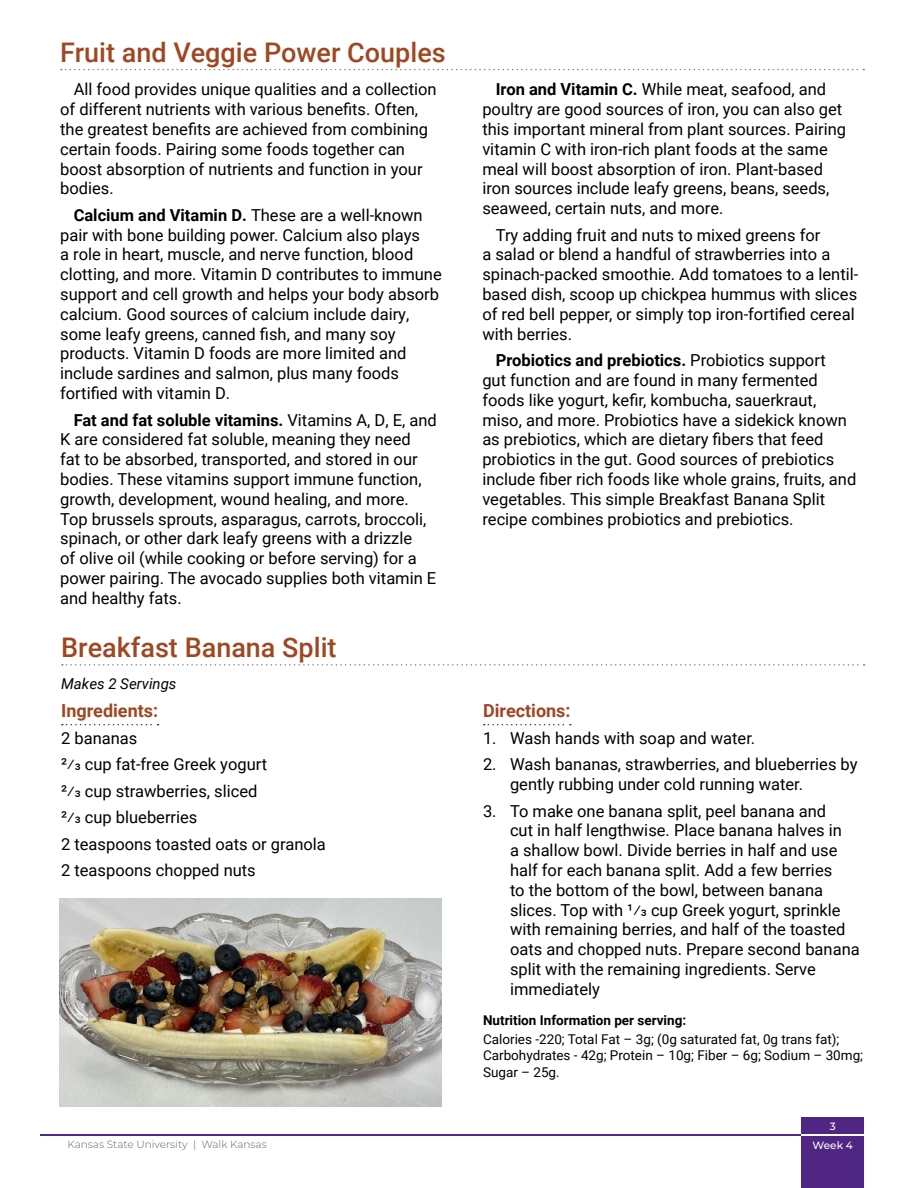
<style>
.page{position:relative;width:918px;height:1188px;background:#fff}
.page>*{position:absolute;margin:0;border:0;box-sizing:border-box;transform-origin:0 0}
.Headings{font:500 27px "Roboto";color:#9f4723}
.Subhead{font:700 18px "Roboto";color:#9f4723}
.Headings-2{font:16.5px/19.8px "Roboto";color:#000}
.Body{font:16.5px/19.8px "Roboto";color:#000}
.Recipe_Text{font:16.5px "Roboto";color:#000}
.Recipe_Text-2{font:italic 15px "Roboto";color:#000}
.Recipe_Text-3{font:13.5px/16.2px "Roboto";color:#000}
.Recipe_Text-4{font:700 13.5px "Roboto";color:#000}
.t1{font:300 10.5px "Montserrat";color:#636466}
.t2{font:500 10.5px/19.4px "Montserrat";color:#fff;text-align:center}
.s1{font-weight:700}
</style>
<div class="page">
<hr style="left:40px;top:1134px;width:762px;height:1px;background:#4f2683">
<div style="left:802px;top:1117px;width:62px;height:71px;background:#4f2683"></div>
<hr style="left:802px;top:1134px;width:62px;height:1px;background:#fff">
<svg style="left:61px;top:69px;width:803px;height:1px"></svg>
<svg style="left:62px;top:664px;width:803px;height:2px"></svg>
<svg style="left:62px;top:724px;width:96px;height:1px"></svg>
<svg style="left:484px;top:724px;width:87px;height:1px"></svg>
<img style="left:60px;top:899px;width:382px;height:208px">
<h1 class="Headings" style="left:60px;top:34px;width:387px">Fruit and Veggie Power Couples</h1>
<h1 class="Headings-2" style="left:60px;top:79px;width:378px;text-indent:14px">All food provides unique qualities and a collection of different nutrients with various benefits. Often, the greatest benefits are achieved from combining certain foods. Pairing some foods together can boost absorption of nutrients and function in your bodies.</h1>
<h1 class="Headings-2" style="left:60px;top:205px;width:383px;text-indent:14px"><span class="s1">Calcium and Vitamin D.</span> These are a well-known pair with bone building power. Calcium also plays<br>a role in heart, muscle, and nerve function, blood clotting, and more. Vitamin D contributes to immune support and cell growth and helps your body absorb calcium. Good sources of calcium include dairy, some leafy greens, canned fish, and many soy products. Vitamin D foods are more limited and include sardines and salmon, plus many foods fortified with vitamin D.</h1>
<h1 class="Headings-2" style="left:60px;top:409px;width:378px;text-indent:13px"><span class="s1">Fat and fat soluble vitamins.</span> Vitamins A, D, E, and K are considered fat soluble, meaning they need<br>fat to be absorbed, transported, and stored in our bodies. These vitamins support immune function, growth, development, wound healing, and more.<br>Top brussels sprouts, asparagus, carrots, broccoli, spinach, or other dark leafy greens with a drizzle<br>of olive oil (while cooking or before serving) for a power pairing. The avocado supplies both vitamin E and healthy fats.</h1>
<h1 class="Headings" style="left:61px;top:629px;width:277px">Breakfast Banana Split</h1>
<p class="Recipe_Text-2" style="left:61px;top:673px;width:117px">Makes 2 Servings</p>
<h2 class="Subhead" style="left:61px;top:698px;width:99px">Ingredients:</h2>
<p class="Recipe_Text" style="left:61px;top:726px;width:78px">2 bananas</p>
<p class="Recipe_Text" style="left:61px;top:753px;width:207px">2/3 cup fat-free Greek yogurt</p>
<p class="Recipe_Text" style="left:61px;top:779px;width:198px">2/3 cup strawberries, sliced</p>
<p class="Recipe_Text" style="left:61px;top:806px;width:138px">2/3 cup blueberries</p>
<p class="Recipe_Text" style="left:61px;top:833px;width:266px">2 teaspoons toasted oats or granola</p>
<p class="Recipe_Text" style="left:61px;top:859px;width:196px">2 teaspoons chopped nuts</p>
<p class="t1" style="left:68px;top:1138px;width:201px">Kansas State University | Walk Kansas</p>
<p class="Body" style="left:482px;top:79px;width:365px;text-indent:13px"><span class="s1">Iron and Vitamin C.</span> While meat, seafood, and poultry are good sources of iron, you can also get this important mineral from plant sources. Pairing vitamin C with iron-rich plant foods at the same meal will boost absorption of iron. Plant-based iron sources include leafy greens, beans, seeds, seaweed, certain nuts, and more.</p>
<p class="Body" style="left:482px;top:224px;width:378px;text-indent:13px">Try adding fruit and nuts to mixed greens for<br>a salad or blend a handful of strawberries into a spinach-packed smoothie. Add tomatoes to a lentil&shy;based dish, scoop up chickpea hummus with slices of red bell pepper, or simply top iron-fortified cereal with berries.</p>
<p class="Body" style="left:482px;top:350px;width:376px;text-indent:13px"><span class="s1">Probiotics and prebiotics.</span> Probiotics support<br>gut function and are found in many fermented foods like yogurt, kefir, kombucha, sauerkraut, miso, and more. Probiotics have a sidekick known as prebiotics, which are dietary fibers that feed probiotics in the gut. Good sources of prebiotics include fiber rich foods like whole grains, fruits, and vegetables. This simple Breakfast Banana Split recipe combines probiotics and prebiotics.</p>
<h2 class="Subhead" style="left:483px;top:698px;width:89px">Directions:</h2>
<p class="Headings-2" style="left:483px;top:727px;width:274px">1. Wash hands with soap and water.</p>
<p class="Headings-2" style="left:510px;top:754px;width:349px;text-indent:-27px">2. Wash bananas, strawberries, and blueberries by gently rubbing under cold running water.</p>
<p class="Headings-2" style="left:510px;top:800px;width:351px;text-indent:-27px">3. To make one banana split, peel banana and<br>cut in half lengthwise. Place banana halves in<br>a shallow bowl. Divide berries in half and use half for each banana split. Add a few berries<br>to the bottom of the bowl, between banana slices. Top with 1/3 cup Greek yogurt, sprinkle with remaining berries, and half of the toasted oats and chopped nuts. Prepare second banana split with the remaining ingredients. Serve immediately</p>
<p class="Recipe_Text-4" style="left:483px;top:1010px;width:205px">Nutrition Information per serving:</p>
<p class="Recipe_Text-3" style="left:483px;top:1031px;width:382px">Calories -220; Total Fat – 3g; (0g saturated fat, 0g trans fat);<br>Carbohydrates - 42g; Protein – 10g; Fiber – 6g; Sodium – 30mg;<br>Sugar – 25g.</p>
<p class="t2" style="left:813px;top:1116px;width:42px">3<br>Week 4</p>
</div>
